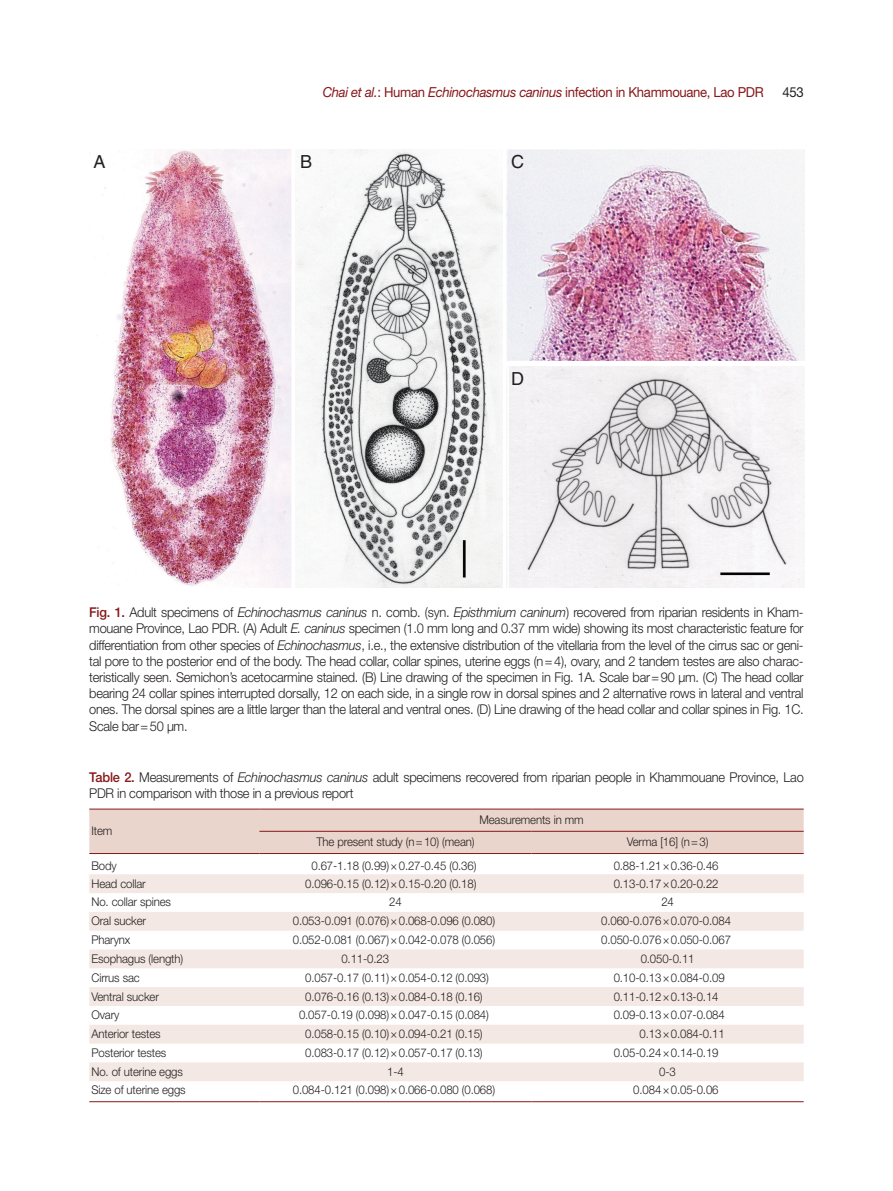
<style>
.page{position:relative;width:893px;height:1191px;background:#fff}
.page>*{position:absolute;margin:0;border:0;box-sizing:border-box;transform-origin:0 0}
.t1{font:18px "Helvetica LT Std";color:#231f20}
.하시라{font:13.8px "Helvetica Neue LT Std";letter-spacing:-.025em;color:#88181b;scale:.95 1}
.하시라-2{font:13.8px "Helvetica Neue LT Std";color:#231f20;scale:.95 1}
.표_제목__그림_설명{font:300 13.5px/16.2px "Helvetica Neue LT Std";letter-spacing:-.02em;color:#231f20;text-align:justify;scale:.95 1}
.표_본문{font:300 12px "Helvetica Neue LT Std";letter-spacing:-.01em;color:#231f20;scale:.95 1}
.s1{font-style:italic}
.s2{font-weight:500;color:#88181b}
</style>
<div class="page">
<img style="left:102px;top:149px;width:190px;height:438px">
<img style="left:296px;top:149px;width:207px;height:438px">
<img style="left:507px;top:149px;width:297px;height:212px">
<img style="left:509px;top:366px;width:295px;height:221px">
<div style="left:89px;top:810px;width:715px;height:43px;background:#ead5cc"></div>
<svg style="left:89px;top:874px;width:715px;height:207px;fill:#f3e8e3"></svg>
<hr style="left:89px;top:809px;width:170px;height:1px;background:#88181b">
<hr style="left:259px;top:809px;width:272px;height:1px;background:#88181b">
<hr style="left:531px;top:809px;width:273px;height:1px;background:#88181b">
<hr style="left:259px;top:831px;width:272px;height:1px;background:#88181b">
<hr style="left:531px;top:831px;width:273px;height:1px;background:#88181b">
<hr style="left:89px;top:853px;width:170px;height:1px;background:#88181b">
<hr style="left:259px;top:853px;width:272px;height:1px;background:#88181b">
<hr style="left:531px;top:853px;width:273px;height:1px;background:#88181b">
<hr style="left:89px;top:1101px;width:170px;height:1px;background:#88181b">
<hr style="left:259px;top:1101px;width:272px;height:1px;background:#88181b">
<hr style="left:531px;top:1101px;width:273px;height:1px;background:#88181b">
<p class="하시라" style="left:323px;top:83px;width:466px"><span class="s1">Chai et al.</span>: Human <span class="s1">Echinochasmus caninus</span> infection in Khammouane, Lao PDR</p>
<p class="하시라-2" style="left:782px;top:83px;width:24px">453</p>
<p class="t1" style="left:94px;top:152px;width:14px">A</p>
<p class="t1" style="left:300px;top:152px;width:14px">B</p>
<p class="t1" style="left:511px;top:152px;width:14px">C</p>
<p class="t1" style="left:511px;top:368px;width:14px">D</p>
<p class="표_제목__그림_설명" style="left:89px;top:604px;width:753px"><span class="s2">Fig. 1.</span> Adult specimens of <span class="s1">Echinochasmus caninus</span> n. comb. (syn. <span class="s1">Episthmium caninum</span>) recovered from riparian residents in Kham&shy;mouane Province, Lao PDR. (A) Adult <span class="s1">E. caninus</span> specimen (1.0 mm long and 0.37 mm wide) showing its most characteristic feature for differentiation from other species of <span class="s1">Echinochasmus</span>, i.e., the extensive distribution of the vitellaria from the level of the cirrus sac or geni&shy;tal pore to the posterior end of the body. The head collar, collar spines, uterine eggs (n=4), ovary, and 2 tandem testes are also charac&shy;teristically seen. Semichon’s acetocarmine stained. (B) Line drawing of the specimen in Fig. 1A. Scale bar=90 μm. (C) The head collar bearing 24 collar spines interrupted dorsally, 12 on each side, in a single row in dorsal spines and 2 alternative rows in lateral and ventral ones. The dorsal spines are a little larger than the lateral and ventral ones. (D) Line drawing of the head collar and collar spines in Fig. 1C.<br>Scale bar=50 μm.</p>
<p class="표_제목__그림_설명" style="left:89px;top:768px;width:754px"><span class="s2">Table 2.</span> Measurements of <span class="s1">Echinochasmus caninus</span> adult specimens recovered from riparian people in Khammouane Province, Lao<br>PDR in comparison with those in a previous report</p>
<p class="표_본문" style="left:91px;top:823px;width:24px">Item</p>
<p class="표_본문" style="left:479px;top:812px;width:111px">Measurements in mm</p>
<p class="표_본문" style="left:316px;top:834px;width:168px">The present study (n=10) (mean)</p>
<p class="표_본문" style="left:627px;top:834px;width:87px">Verma [16] (n=3)</p>
<p class="표_본문" style="left:91px;top:858px;width:28px">Body</p>
<p class="표_본문" style="left:311px;top:858px;width:175px">0.67-1.18 (0.99)×0.27-0.45 (0.36)</p>
<p class="표_본문" style="left:614px;top:858px;width:112px">0.88-1.21×0.36-0.46</p>
<p class="표_본문" style="left:91px;top:876px;width:59px">Head collar</p>
<p class="표_본문" style="left:305px;top:876px;width:182px">0.096-0.15 (0.12)×0.15-0.20 (0.18)</p>
<p class="표_본문" style="left:614px;top:876px;width:112px">0.13-0.17×0.20-0.22</p>
<p class="표_본문" style="left:91px;top:895px;width:85px">No. collar spines</p>
<p class="표_본문" style="left:389px;top:895px;width:15px">24</p>
<p class="표_본문" style="left:661px;top:895px;width:15px">24</p>
<p class="표_본문" style="left:91px;top:913px;width:59px">Oral sucker</p>
<p class="표_본문" style="left:293px;top:913px;width:215px">0.053-0.091 (0.076)×0.068-0.096 (0.080)</p>
<p class="표_본문" style="left:601px;top:913px;width:138px">0.060-0.076×0.070-0.084</p>
<p class="표_본문" style="left:91px;top:932px;width:43px">Pharynx</p>
<p class="표_본문" style="left:293px;top:932px;width:215px">0.052-0.081 (0.067)×0.042-0.078 (0.056)</p>
<p class="표_본문" style="left:601px;top:932px;width:138px">0.050-0.076×0.050-0.067</p>
<p class="표_본문" style="left:91px;top:951px;width:98px">Esophagus (length)</p>
<p class="표_본문" style="left:341px;top:951px;width:52px">0.11-0.23</p>
<p class="표_본문" style="left:641px;top:951px;width:58px">0.050-0.11</p>
<p class="표_본문" style="left:91px;top:970px;width:52px">Cirrus sac</p>
<p class="표_본문" style="left:305px;top:970px;width:195px">0.057-0.17 (0.11)×0.054-0.12 (0.093)</p>
<p class="표_본문" style="left:614px;top:970px;width:119px">0.10-0.13×0.084-0.09</p>
<p class="표_본문" style="left:91px;top:989px;width:73px">Ventral sucker</p>
<p class="표_본문" style="left:305px;top:989px;width:188px">0.076-0.16 (0.13)×0.084-0.18 (0.16)</p>
<p class="표_본문" style="left:614px;top:989px;width:112px">0.11-0.12×0.13-0.14</p>
<p class="표_본문" style="left:91px;top:1007px;width:31px">Ovary</p>
<p class="표_본문" style="left:299px;top:1007px;width:201px">0.057-0.19 (0.098)×0.047-0.15 (0.084)</p>
<p class="표_본문" style="left:614px;top:1007px;width:119px">0.09-0.13×0.07-0.084</p>
<p class="표_본문" style="left:91px;top:1026px;width:74px">Anterior testes</p>
<p class="표_본문" style="left:305px;top:1026px;width:188px">0.058-0.15 (0.10)×0.094-0.21 (0.15)</p>
<p class="표_본문" style="left:639px;top:1026px;width:91px">0.13×0.084-0.11</p>
<p class="표_본문" style="left:91px;top:1045px;width:80px">Posterior testes</p>
<p class="표_본문" style="left:305px;top:1045px;width:188px">0.083-0.17 (0.12)×0.057-0.17 (0.13)</p>
<p class="표_본문" style="left:614px;top:1045px;width:112px">0.05-0.24×0.14-0.19</p>
<p class="표_본문" style="left:91px;top:1064px;width:98px">No. of uterine eggs</p>
<p class="표_본문" style="left:387px;top:1064px;width:19px">1-4</p>
<p class="표_본문" style="left:659px;top:1064px;width:19px">0-3</p>
<p class="표_본문" style="left:91px;top:1082px;width:101px">Size of uterine eggs</p>
<p class="표_본문" style="left:293px;top:1082px;width:215px">0.084-0.121 (0.098)×0.066-0.080 (0.068)</p>
<p class="표_본문" style="left:633px;top:1082px;width:91px">0.084×0.05-0.06</p>
</div>
